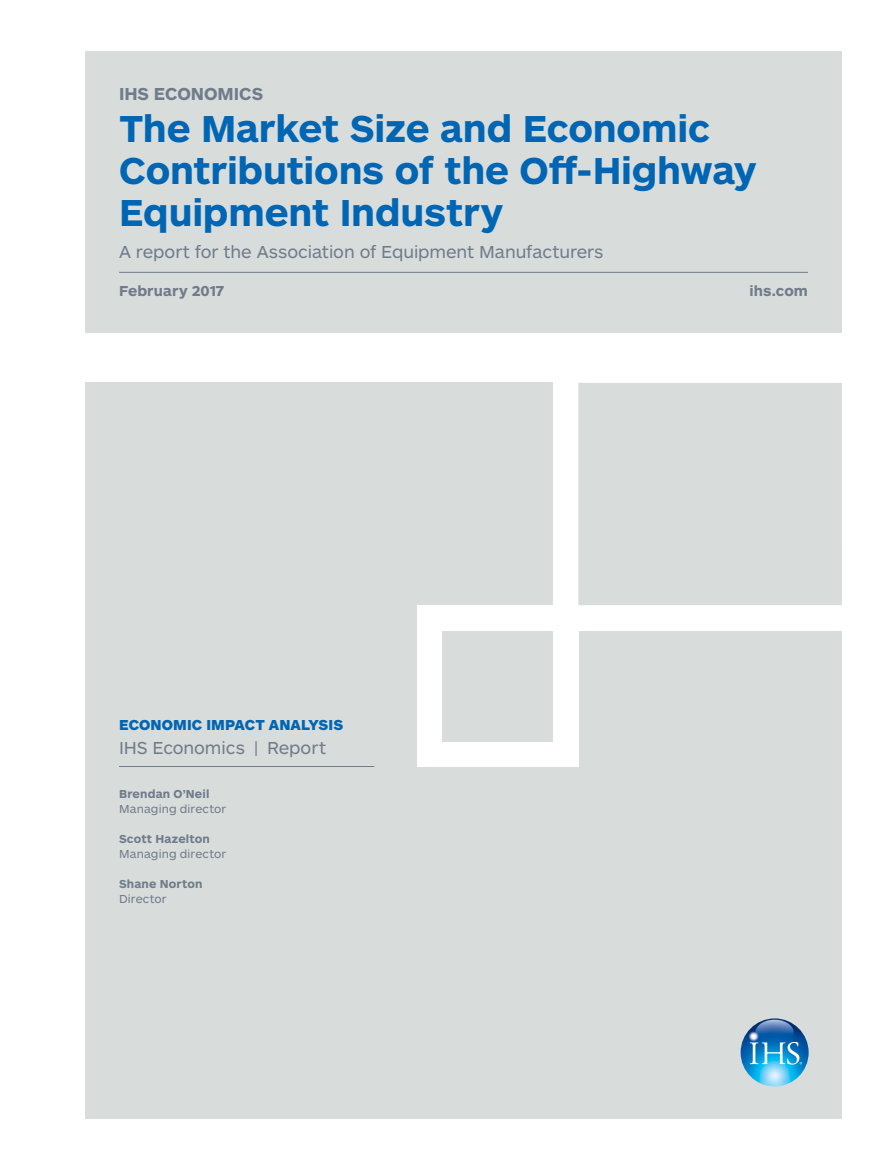
<style>
.page{position:relative;width:893px;height:1170px;background:#fff}
.page>*{position:absolute;margin:0;border:0;box-sizing:border-box;transform-origin:0 0}
.t1{font:700 39px/42px "ARS Maquette Pro";letter-spacing:-.005em;color:#0066b3}
.t2{font:18px "ARS Maquette Pro";letter-spacing:-.005em;color:#707c8a}
.t3{font:700 18px "ARS Maquette Pro";color:#707c8a}
.t4{font:900 15px "ARS Maquette Pro";letter-spacing:.005em;color:#0066b3}
.t5{font:700 15px "ARS Maquette Pro";letter-spacing:.005em;color:#707c8a}
.t6{font:12px "ARS Maquette Pro";letter-spacing:.01em;color:#707c8a}
.t7{font:700 12px "ARS Maquette Pro";letter-spacing:.015em;color:#707c8a}
</style>
<div class="page">
<div style="left:85px;top:383px;width:757px;height:735px;background:#d8dcdb"></div>
<div style="left:85px;top:51px;width:757px;height:281px;background:#d8dcdb"></div>
<hr style="left:119px;top:272px;width:689px;height:1px;background:#707c8a">
<div style="left:553px;top:341px;width:314px;height:289px;background:#fff"></div>
<div style="left:417px;top:605px;width:161px;height:161px;background:#fff"></div>
<div style="left:578px;top:383px;width:264px;height:222px;background:#d8dcdb"></div>
<div style="left:442px;top:630px;width:111px;height:111px;background:#d8dcdb"></div>
<hr style="left:119px;top:766px;width:255px;height:1px;background:#707c8a">
<img style="left:741px;top:1018px;width:68px;height:68px;border-radius:34px">
<img style="left:750px;top:1041px;width:49px;height:23px">
<p class="t3" style="left:119px;top:81px;width:146px">IHS ECONOMICS</p>
<p class="t1" style="left:119px;top:105px;width:639px">The Market Size and Economic<br>Contributions of the Off-Highway<br>Equipment Industry</p>
<p class="t2" style="left:119px;top:240px;width:486px">A report for the Association of Equipment Manufacturers</p>
<p class="t5" style="left:119px;top:281px;width:107px">February 2017</p>
<p class="t5" style="left:750px;top:281px;width:60px">ihs.com</p>
<p class="t4" style="left:119px;top:715px;width:226px">ECONOMIC IMPACT ANALYSIS</p>
<p class="t2" style="left:119px;top:736px;width:209px">IHS Economics | Report</p>
<p class="t7" style="left:119px;top:785px;width:92px">Brendan O’Neil</p>
<p class="t6" style="left:119px;top:800px;width:109px">Managing director</p>
<p class="t7" style="left:119px;top:830px;width:92px">Scott Hazelton</p>
<p class="t6" style="left:119px;top:845px;width:109px">Managing director</p>
<p class="t7" style="left:119px;top:875px;width:85px">Shane Norton</p>
<p class="t6" style="left:119px;top:890px;width:49px">Director</p>
</div>
